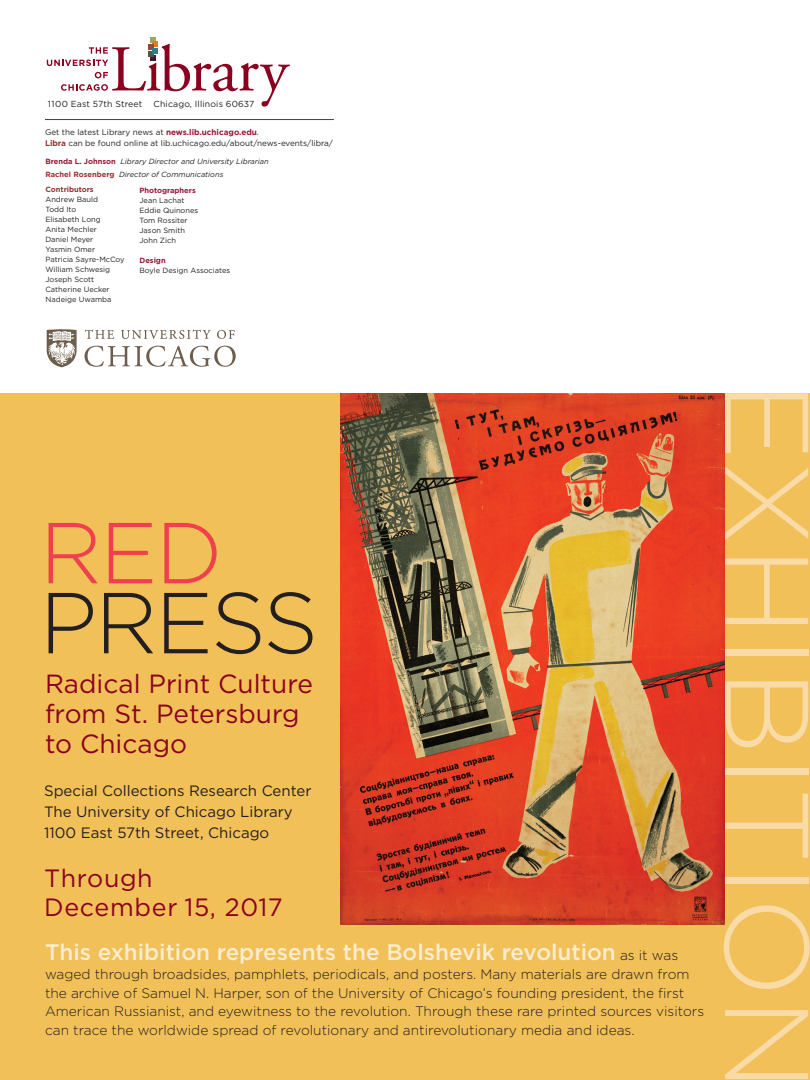
<style>
.page{position:relative;width:810px;height:1080px;background:#fff}
.page>*{position:absolute;margin:0;border:0;box-sizing:border-box;transform-origin:0 0}
.t1{font:300 118.75px "Gotham";color:#f9dba7}
.t2{font:300 86.25px "Gotham";letter-spacing:-.025em;color:#231f20}
.t3{font:300 86.25px "Gotham";color:#ee414d}
.t4{font:26.25px "Gotham";color:#8a011f}
.t5{font:25px "Gotham";letter-spacing:.03em;color:#8a011f}
.t6{font:500 22.5px "Gotham";color:#fbedcf}
.t7{font:15px "Gotham";color:#231f20}
.t8{font:300 13.75px/18.8px "Gotham";color:#231f20}
.t9{font:8.75px "Gotham";letter-spacing:.015em;color:#231f20}
.t10{font:8.12px "Gotham";color:#231f20}
.t11{font:7.5px "Gotham";color:#231f20}
.t12{font:italic 7.5px "Gotham";color:#231f20}
.t13{font:700 7.5px "Gotham";color:#991838}
.t14{font:700 7.5px "Gotham";color:#983335}
.s1{font-weight:700;color:#991838}
.s2{font-weight:700;color:#983335}
.s3{font-weight:700;font-style:normal;color:#991838}
.s4{font-weight:700;font-style:normal;color:#983335}
.s5{font-weight:300;font-size:13.75px;color:#231f20}
</style>
<div class="page">
<svg style="left:47px;top:38px;width:243px;height:69px"></svg>
<div style="left:0;top:394px;width:810px;height:686px;background:#f2c058"></div>
<svg style="left:47px;top:329px;width:189px;height:38px"></svg>
<hr style="left:45px;top:119px;width:289px;height:1px;background:#991838">
<img style="left:340px;top:394px;width:385px;height:531px">
<p class="t9" style="left:48px;top:99px;width:96px">1100 East 57th Street</p>
<p class="t9" style="left:154px;top:99px;width:102px">Chicago, Illinois 60637</p>
<p class="t10" style="left:45px;top:127px;width:215px">Get the latest Library news at <span class="s1">news.lib.uchicago.edu</span>.</p>
<p class="t10" style="left:45px;top:138px;width:290px"><span class="s2">Libra</span> can be found online at lib.uchicago.edu/about/news-events/libra/</p>
<p class="t12" style="left:45px;top:157px;width:225px"><span class="s3">Brenda L. Johnson</span> Library Director and University Librarian</p>
<p class="t12" style="left:45px;top:171px;width:179px"><span class="s4">Rachel Rosenberg</span> Director of Communications</p>
<p class="t14" style="left:45px;top:185px;width:50px">Contributors</p>
<p class="t11" style="left:45px;top:196px;width:54px">Andrew Bauld</p>
<p class="t11" style="left:45px;top:206px;width:32px">Todd Ito</p>
<p class="t11" style="left:45px;top:216px;width:57px">Elisabeth Long</p>
<p class="t11" style="left:45px;top:226px;width:53px">Anita Mechler</p>
<p class="t11" style="left:45px;top:236px;width:49px">Daniel Meyer</p>
<p class="t11" style="left:45px;top:246px;width:51px">Yasmin Omer</p>
<p class="t11" style="left:45px;top:256px;width:81px">Patricia Sayre-McCoy</p>
<p class="t11" style="left:45px;top:266px;width:66px">William Schwesig</p>
<p class="t11" style="left:45px;top:276px;width:50px">Joseph Scott</p>
<p class="t11" style="left:45px;top:286px;width:66px">Catherine Uecker</p>
<p class="t11" style="left:45px;top:296px;width:68px">Nadeige Uwamba</p>
<p class="t13" style="left:139px;top:186px;width:58px">Photographers</p>
<p class="t11" style="left:139px;top:196px;width:47px">Jean Lachat</p>
<p class="t11" style="left:139px;top:206px;width:60px">Eddie Quinones</p>
<p class="t11" style="left:139px;top:216px;width:50px">Tom Rossiter</p>
<p class="t11" style="left:139px;top:226px;width:47px">Jason Smith</p>
<p class="t11" style="left:139px;top:236px;width:38px">John Zich</p>
<p class="t13" style="left:139px;top:256px;width:28px">Design</p>
<p class="t11" style="left:139px;top:266px;width:92px">Boyle Design Associates</p>
<p class="t3" style="left:40px;top:506px;width:185px">RED</p>
<p class="t2" style="left:40px;top:576px;width:280px">PRESS</p>
<p class="t4" style="left:45px;top:670px;width:270px">Radical Print Culture</p>
<p class="t4" style="left:45px;top:700px;width:256px">from St. Petersburg</p>
<p class="t4" style="left:45px;top:730px;width:144px">to Chicago</p>
<p class="t7" style="left:44px;top:782px;width:269px">Special Collections Research Center</p>
<p class="t7" style="left:44px;top:803px;width:250px">The University of Chicago Library</p>
<p class="t7" style="left:44px;top:824px;width:227px">1100 East 57th Street, Chicago</p>
<p class="t5" style="left:44px;top:864px;width:110px">Through</p>
<p class="t5" style="left:44px;top:893px;width:240px">December 15, 2017</p>
<p class="t6" style="left:45px;top:939px;width:635px">This exhibition represents the Bolshevik revolution <span class="s5">as it was</span></p>
<p class="t8" style="left:45px;top:965px;width:661px">waged through broadsides, pamphlets, periodicals, and posters. Many materials are drawn from the archive of Samuel N. Harper, son of the University of Chicago’s founding president, the first American Russianist, and eyewitness to the revolution. Through these rare printed sources visitors can trace the worldwide spread of revolutionary and antirevolutionary media and ideas.</p>
<p class="t1" style="left:832px;top:381px;width:712px;rotate:90deg">EXHIBITION</p>
</div>
